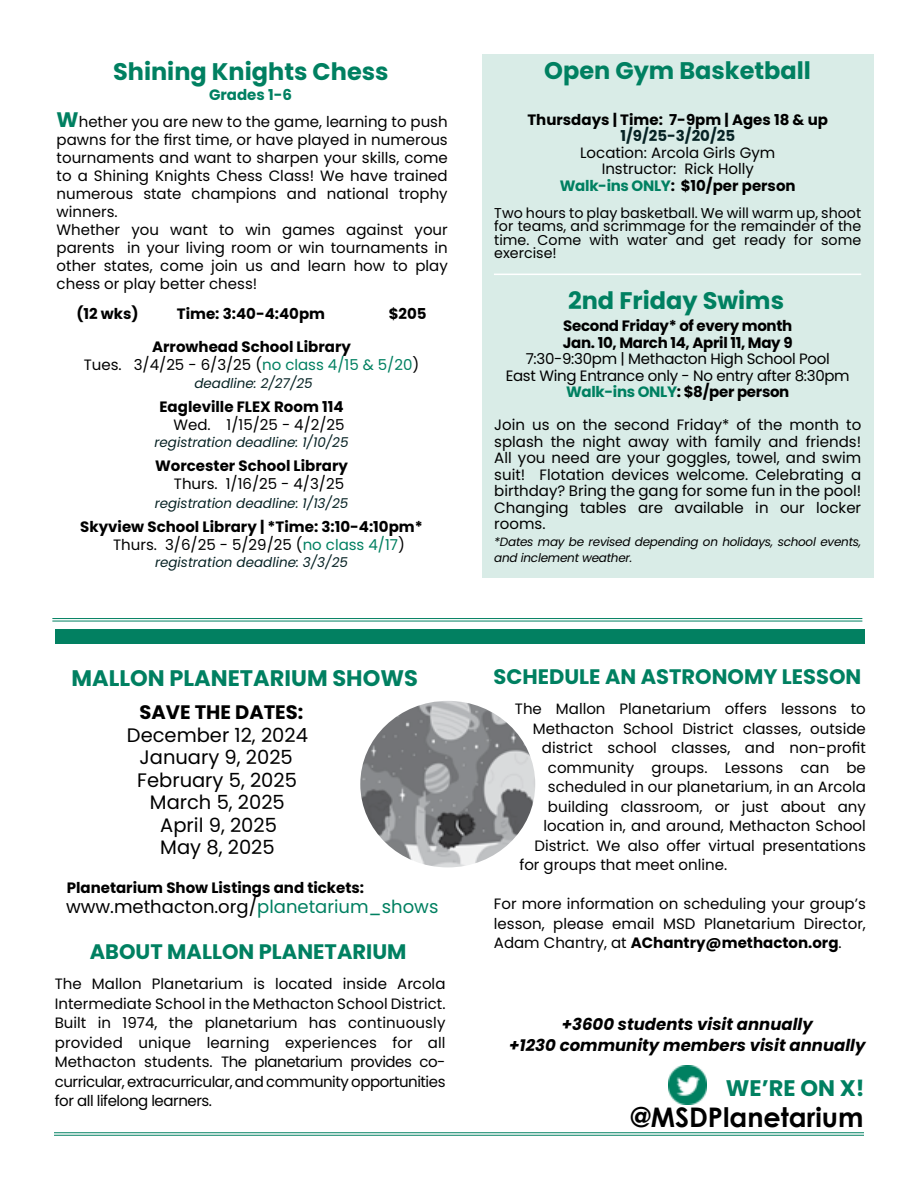
<style>
.page{position:relative;width:918px;height:1188px;background:#fff}
.page>*{position:absolute;margin:0;border:0;box-sizing:border-box;transform-origin:0 0}
.t1{font:700 27px "Century Gothic";color:#000}
.t2{font:700 24px "Poppins";color:#008061}
.t3{font:700 22.5px "Poppins";color:#008061}
.t4{font:700 21px "Poppins";color:#008061}
.t5{font:19.5px/22.5px "Poppins";color:#000;text-align:center}
.t6{font:700 19.5px "Poppins";color:#000}
.t7{font:18px "Poppins";color:#000}
.t8{font:italic 700 16.5px/21px "Poppins";color:#000;text-align:center}
.t9{font:15px/18px "Poppins";color:#000;text-align:justify}
.t10{font:700 15px/18px "Poppins";color:#000;text-align:center}
.t11{font:15px/16.5px "Poppins";letter-spacing:-.02em;color:#000;text-align:center}
.t12{font:700 15px/16.5px "Poppins";letter-spacing:-.02em;color:#000}
.t13{font:700 15px "Poppins";color:#062224}
.t14{font:700 15px "Poppins";color:#008062}
.t15{font:14.25px/13.5px "Poppins";color:#000;text-align:justify}
.t16{font:italic 13.5px "Poppins";color:#062224}
.t17{font:italic 12px/16.5px "Poppins";letter-spacing:-.02em;color:#000}
.s1{font-weight:700;font-size:21px;color:#008061}
.s2{font-weight:400}
.s3{font-weight:400;color:#008061}
.s4{font-weight:700;color:#008061}
.s5{font-weight:700}
.s6{color:#008061}
</style>
<div class="page">
<hr style="left:52px;top:618px;width:810px;height:1px;background:#008061">
<hr style="left:52px;top:621px;width:810px;height:1px;background:#008061">
<img style="left:668px;top:1066px;width:39px;height:38px">
<hr style="left:54px;top:1132px;width:810px;height:1px;background:#008061">
<hr style="left:54px;top:1135px;width:810px;height:1px;background:#008061">
<div style="left:55px;top:630px;width:810px;height:14px;background:#028061"></div>
<img style="left:360px;top:701px;width:175px;height:166px">
<div style="left:482px;top:54px;width:391px;height:523px;background:#d9ece7"></div>
<hr style="left:494px;top:274px;width:367px;height:1px;background:#fff">
<h2 class="t2" style="left:113px;top:57px;width:277px">Shining Knights Chess</h2>
<p class="t14" style="left:209px;top:87px;width:84px">Grades 1-6</p>
<p class="t9" style="left:57px;top:112px;width:393px;text-align:left"><span class="s1">W</span>hether you are new to the game, learning to push pawns for the first time, or have played in numerous tournaments and want to sharpen your skills, come to a Shining Knights Chess Class! We have trained numerous state champions and national trophy winners.<br>Whether you want to win games against your parents in your living room or win tournaments in other states, come join us and learn how to play chess or play better chess!</p>
<p class="t10" style="left:76px;top:305px;width:64px">(12 wks)</p>
<p class="t10" style="left:177px;top:305px;width:150px">Time: 3:40-4:40pm</p>
<p class="t10" style="left:389px;top:305px;width:39px">$205</p>
<p class="t10" style="left:84px;top:338px;width:337px">Arrowhead School Library<br><span class="s2">Tues. 3/4/25 - 6/3/25 (</span><span class="s3">no class 4/15 &amp; 5/20</span><span class="s2">)</span></p>
<p class="t16" style="left:194px;top:376px;width:120px">deadline: 2/27/25</p>
<p class="t10" style="left:160px;top:398px;width:186px">Eagleville FLEX Room 114</p>
<p class="t9" style="left:173px;top:416px;width:173px">Wed. 1/15/25 - 4/2/25</p>
<p class="t16" style="left:155px;top:434px;width:196px">registration deadline: 1/10/25</p>
<p class="t10" style="left:155px;top:457px;width:194px">Worcester School Library</p>
<p class="t9" style="left:174px;top:475px;width:172px">Thurs. 1/16/25 - 4/3/25</p>
<p class="t16" style="left:155px;top:496px;width:195px">registration deadline: 1/13/25</p>
<p class="t10" style="left:113px;top:518px;width:311px;text-align:left;text-indent:-33px">Skyview School Library | *Time: 3:10-4:10pm*<br><span class="s2">Thurs. 3/6/25 - 5/29/25 (</span><span class="s3">no class 4/17</span><span class="s2">)</span></p>
<p class="t16" style="left:155px;top:554px;width:194px">registration deadline: 3/3/25</p>
<h2 class="t2" style="left:544px;top:57px;width:268px">Open Gym Basketball</h2>
<p class="t10" style="left:527px;top:111px;width:302px">Thursdays | Time: 7-9pm | Ages 18 &amp; up</p>
<p class="t13" style="left:620px;top:127px;width:116px">1/9/25-3/20/25</p>
<p class="t9" style="left:560px;top:144px;width:237px;line-height:16.5px;text-align:center">Location: Arcola Girls Gym<br>Instructor: Rick Holly<br><span class="s4">Walk-ins ONLY</span><span class="s5">: $10/per person</span></p>
<p class="t15" style="left:494px;top:206px;width:368px">Two hours to play basketball. We will warm up, shoot for teams, and scrimmage for the remainder of the time. Come with water and get ready for some exercise!</p>
<h2 class="t2" style="left:568px;top:286px;width:218px">2nd Friday Swims</h2>
<p class="t12" style="left:563px;top:318px;width:231px">Second Friday* of every month<br>Jan. 10, March 14, April 11, May 9</p>
<p class="t11" style="left:506px;top:351px;width:346px">7:30-9:30pm | Methacton High School Pool<br>East Wing Entrance only - No entry after 8:30pm<br><span class="s4">Walk-ins ONLY</span><span class="s5">: $8/per person</span></p>
<p class="t9" style="left:494px;top:417px;width:368px;line-height:16.5px">Join us on the second Friday* of the month to splash the night away with family and friends!<br>All you need are your goggles, towel, and swim suit! Flotation devices welcome. Celebrating a birthday? Bring the gang for some fun in the pool!<br>Changing tables are available in our locker rooms.</p>
<p class="t17" style="left:494px;top:534px;width:368px">*Dates may be revised depending on holidays, school events, and inclement weather.</p>
<h3 class="t3" style="left:71px;top:665px;width:348px">MALLON PLANETARIUM SHOWS</h3>
<h3 class="t4" style="left:494px;top:664px;width:369px">SCHEDULE AN ASTRONOMY LESSON</h3>
<p class="t9" style="left:515px;top:700px;width:352px">The Mallon Planetarium offers lessons to</p>
<p class="t9" style="left:533px;top:720px;width:335px">Methacton School District classes, outside</p>
<p class="t9" style="left:542px;top:739px;width:326px">district school classes, and non-profit</p>
<p class="t9" style="left:548px;top:759px;width:320px">community groups. Lessons can be</p>
<p class="t9" style="left:548px;top:778px;width:320px">scheduled in our planetarium, in an Arcola</p>
<p class="t9" style="left:548px;top:798px;width:320px">building classroom, or just about any</p>
<p class="t9" style="left:543px;top:817px;width:324px">location in, and around, Methacton School</p>
<p class="t9" style="left:534px;top:837px;width:333px">District. We also offer virtual presentations</p>
<p class="t9" style="left:519px;top:856px;width:209px">for groups that meet online.</p>
<p class="t9" style="left:494px;top:895px;width:373px;line-height:19.5px">For more information on scheduling your group’s lesson, please email MSD Planetarium Director, Adam Chantry, at <span class="s5">AChantry@methacton.org</span>.</p>
<h3 class="t6" style="left:140px;top:701px;width:165px">SAVE THE DATES:</h3>
<h3 class="t5" style="left:127px;top:724px;width:183px">December 12, 2024<br>January 9, 2025<br>February 5, 2025<br>March 5, 2025<br>April 9, 2025<br>May 8, 2025</h3>
<p class="t10" style="left:67px;top:879px;width:299px">Planetarium Show Listings and tickets:</p>
<p class="t7" style="left:66px;top:896px;width:374px">www.methacton.org/<span class="s6">planetarium_shows</span></p>
<h3 class="t4" style="left:90px;top:940px;width:318px">ABOUT MALLON PLANETARIUM</h3>
<p class="t9" style="left:55px;top:974px;width:392px;line-height:19.5px">The Mallon Planetarium is located inside Arcola Intermediate School in the Methacton School District.<br>Built in 1974, the planetarium has continuously provided unique learning experiences for all Methacton students. The planetarium provides co&shy;curricular, extracurricular, and community opportunities for all lifelong learners.</p>
<p class="t8" style="left:509px;top:1014px;width:358px">+3600 students visit annually<br>+1230 community members visit annually</p>
<h3 class="t3" style="left:726px;top:1075px;width:140px">WE’RE ON X!</h3>
<h1 class="t1" style="left:631px;top:1097px;width:234px">@MSDPlanetarium</h1>
</div>
